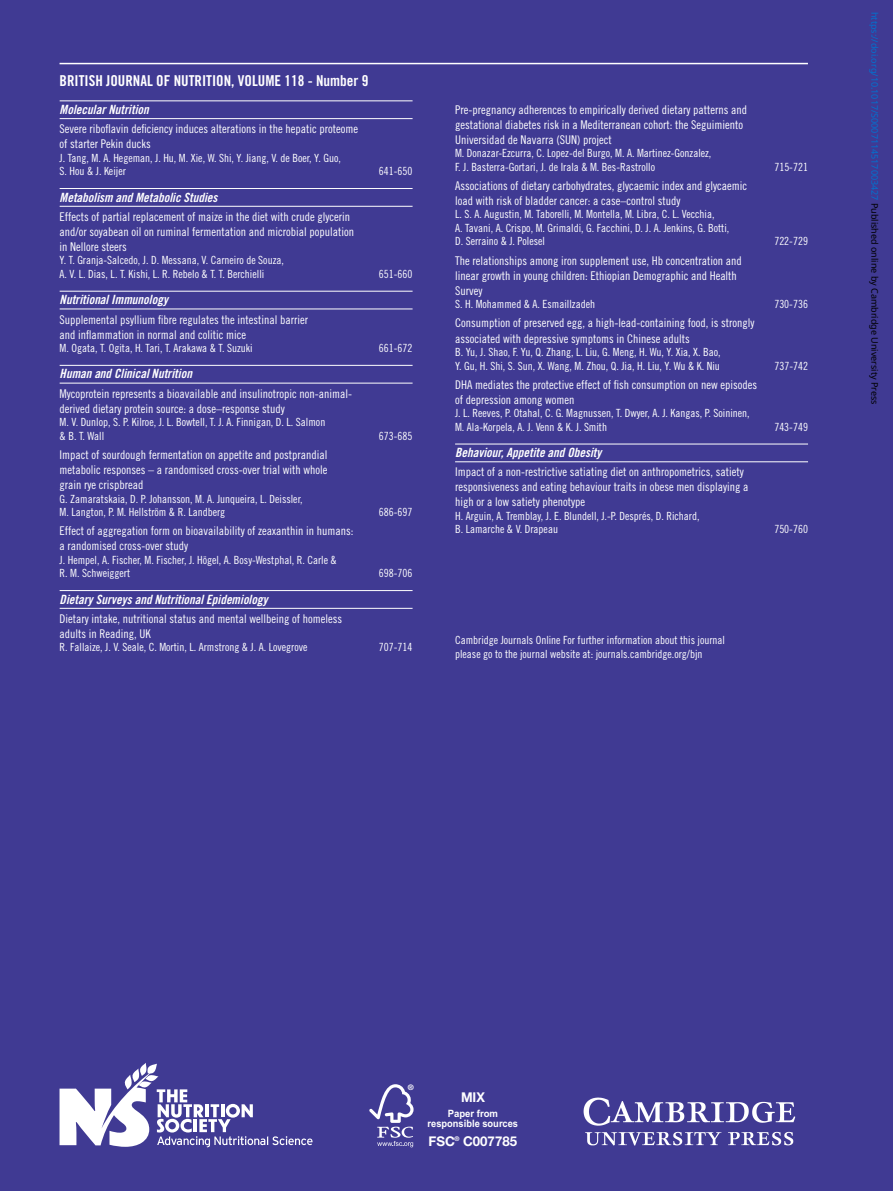
<style>
.page{position:relative;width:893px;height:1191px;background:#403a93}
.page>*{position:absolute;margin:0;border:0;box-sizing:border-box;transform-origin:0 0}
.t1{font:15px "Trade Gothic Bold Cond Twenty";color:#fff}
.t2{font:700 13.5px "Helvetica Neue";color:#fff}
.t3{font:700 13.5px "Helvetica Neue";color:#fff;scale:.95 1}
.t4{font:12.75px "Trade Gothic Bold Cond Twenty Obl";color:#fff}
.t5{font:12px/15px "Trade Gothic Cond Eighteen";color:#fff}
.t6{font:11.25px/13.5px "Trade Gothic Cond Eighteen";color:#fff}
.t7{font:700 10.2px "Arial";color:#fff;scale:.91 1}
.t8{font:700 10.05px "Arial";color:#fff;scale:.95 1}
.t9{font:9px "Noto Sans";color:#0172cf}
.t10{font:700 7.65px "Helvetica Neue";color:#fff}
.s1{color:#000}
.s2{font-size:13.35px}
</style>
<div class="page">
<hr style="left:60px;top:63px;width:748px;height:1px;background:#fff">
<svg style="left:60px;top:1062px;width:253px;height:85px"></svg>
<div style="left:583px;top:1097px;width:212px;height:53px;background:#403a93"></div>
<img style="left:583px;top:1097px;width:212px;height:49px">
<hr style="left:60px;top:100px;width:353px;height:1px;background:#fff">
<hr style="left:60px;top:118px;width:353px;height:1px;background:#fff">
<hr style="left:60px;top:188px;width:353px;height:1px;background:#fff">
<hr style="left:60px;top:206px;width:353px;height:1px;background:#fff">
<hr style="left:60px;top:291px;width:353px;height:1px;background:#fff">
<hr style="left:60px;top:308px;width:353px;height:1px;background:#fff">
<hr style="left:60px;top:365px;width:353px;height:1px;background:#fff">
<hr style="left:60px;top:383px;width:353px;height:1px;background:#fff">
<hr style="left:60px;top:590px;width:353px;height:1px;background:#fff">
<hr style="left:60px;top:608px;width:353px;height:1px;background:#fff">
<hr style="left:455px;top:443px;width:353px;height:1px;background:#fff">
<hr style="left:455px;top:461px;width:353px;height:1px;background:#fff">
<svg style="left:369px;top:1084px;width:45px;height:63px;background:#6763a9"></svg>
<p class="t1" style="left:60px;top:75px;width:311px">BRITISH JOURNAL OF NUTRITION, VOLUME 118 - Number 9</p>
<p class="t4" style="left:60px;top:105px;width:91px">Molecular Nutrition</p>
<p class="t5" style="left:60px;top:122px;width:300px">Severe riboflavin deficiency induces alterations in the hepatic proteome of starter Pekin ducks</p>
<p class="t6" style="left:60px;top:152px;width:283px">J. Tang, M. A. Hegeman, J. Hu, M. Xie, W. Shi, Y. Jiang, V. de Boer, Y. Guo,<br>S. Hou &amp; J. Keijer</p>
<p class="t4" style="left:60px;top:192px;width:159px">Metabolism and Metabolic Studies</p>
<p class="t5" style="left:60px;top:210px;width:296px">Effects of partial replacement of maize in the diet with crude glycerin and/or soyabean oil on ruminal fermentation and microbial population in Nellore steers</p>
<p class="t6" style="left:60px;top:254px;width:226px">Y. T. Granja-Salcedo, J. D. Messana, V. Carneiro de Souza,<br>A. V. L. Dias, L. T. Kishi, L. R. Rebelo &amp; T. T. Berchielli</p>
<p class="t6" style="left:379px;top:165px;width:35px">641-650</p>
<p class="t6" style="left:379px;top:268px;width:35px">651-660</p>
<p class="t4" style="left:60px;top:295px;width:110px">Nutritional Immunology</p>
<p class="t5" style="left:60px;top:313px;width:250px">Supplemental psyllium fibre regulates the intestinal barrier and inflammation in normal and colitic mice</p>
<p class="t6" style="left:60px;top:342px;width:195px">M. Ogata, T. Ogita, H. Tari, T. Arakawa &amp; T. Suzuki</p>
<p class="t6" style="left:379px;top:342px;width:35px">661-672</p>
<p class="t4" style="left:60px;top:369px;width:134px">Human and Clinical Nutrition</p>
<p class="t5" style="left:60px;top:387px;width:294px">Mycoprotein represents a bioavailable and insulinotropic non-animal&shy;derived dietary protein source: a dose–response study</p>
<p class="t6" style="left:60px;top:416px;width:267px">M. V. Dunlop, S. P. Kilroe, J. L. Bowtell, T. J. A. Finnigan, D. L. Salmon &amp; B. T. Wall</p>
<p class="t6" style="left:379px;top:430px;width:35px">673-685</p>
<p class="t5" style="left:60px;top:448px;width:269px;text-align:justify">Impact of sourdough fermentation on appetite and postprandial metabolic responses – a randomised cross-over trial with whole grain rye crispbread</p>
<p class="t6" style="left:60px;top:492px;width:245px">G. Zamaratskaia, D. P. Johansson, M. A. Junqueira, L. Deissler,<br>M. Langton, P. M. Hellström &amp; R. Landberg</p>
<p class="t5" style="left:60px;top:524px;width:295px">Effect of aggregation form on bioavailability of zeaxanthin in humans: a randomised cross-over study</p>
<p class="t6" style="left:60px;top:554px;width:279px">J. Hempel, A. Fischer, M. Fischer, J. Högel, A. Bosy-Westphal, R. Carle &amp;<br>R. M. Schweiggert</p>
<p class="t6" style="left:379px;top:506px;width:35px">686-697</p>
<p class="t6" style="left:379px;top:567px;width:35px">698-706</p>
<p class="t4" style="left:60px;top:594px;width:210px">Dietary Surveys and Nutritional Epidemiology</p>
<p class="t5" style="left:60px;top:612px;width:284px">Dietary intake, nutritional status and mental wellbeing of homeless adults in Reading, UK</p>
<p class="t6" style="left:60px;top:641px;width:249px">R. Fallaize, J. V. Seale, C. Mortin, L. Armstrong &amp; J. A. Lovegrove</p>
<p class="t6" style="left:379px;top:641px;width:35px">707-714</p>
<p class="t5" style="left:455px;top:103px;width:293px">Pre-pregnancy adherences to empirically derived dietary patterns and gestational diabetes risk in a Mediterranean cohort: the Seguimiento<br>Universidad de Navarra (SUN) project</p>
<p class="t6" style="left:455px;top:147px;width:258px">M. Donazar-Ezcurra, C. Lopez-del Burgo, M. A. Martinez-Gonzalez,<br>F. J. Basterra-Gortari, J. de Irala &amp; M. Bes-Rastrollo</p>
<p class="t5" style="left:455px;top:179px;width:293px">Associations of dietary carbohydrates, glycaemic index and glycaemic load with risk of bladder cancer: a case–control study</p>
<p class="t6" style="left:455px;top:209px;width:276px">L. S. A. Augustin, M. Taborelli, M. Montella, M. Libra, C. L. Vecchia,<br>A. Tavani, A. Crispo, M. Grimaldi, G. Facchini, D. J. A. Jenkins, G. Botti,<br>D. Serraino &amp; J. Polesel</p>
<p class="t6" style="left:774px;top:161px;width:35px">715-721</p>
<p class="t6" style="left:774px;top:236px;width:35px">722-729</p>
<p class="t5" style="left:455px;top:254px;width:288px">The relationships among iron supplement use, Hb concentration and linear growth in young children: Ethiopian Demographic and Health<br>Survey</p>
<p class="t6" style="left:455px;top:298px;width:141px">S. H. Mohammed &amp; A. Esmaillzadeh</p>
<p class="t6" style="left:774px;top:298px;width:35px">730-736</p>
<p class="t5" style="left:455px;top:317px;width:301px">Consumption of preserved egg, a high-lead-containing food, is strongly associated with depressive symptoms in Chinese adults</p>
<p class="t6" style="left:455px;top:346px;width:267px">B. Yu, J. Shao, F. Yu, Q. Zhang, L. Liu, G. Meng, H. Wu, Y. Xia, X. Bao,<br>Y. Gu, H. Shi, S. Sun, X. Wang, M. Zhou, Q. Jia, H. Liu, Y. Wu &amp; K. Niu</p>
<p class="t6" style="left:774px;top:360px;width:35px">737-742</p>
<p class="t5" style="left:455px;top:378px;width:303px">DHA mediates the protective effect of fish consumption on new episodes of depression among women</p>
<p class="t6" style="left:455px;top:407px;width:296px">J. L. Reeves, P. Otahal, C. G. Magnussen, T. Dwyer, A. J. Kangas, P. Soininen,<br>M. Ala-Korpela, A. J. Venn &amp; K. J. Smith</p>
<p class="t4" style="left:455px;top:448px;width:148px">Behaviour, Appetite and Obesity</p>
<p class="t5" style="left:455px;top:465px;width:295px">Impact of a non-restrictive satiating diet on anthropometrics, satiety responsiveness and eating behaviour traits in obese men displaying a high or a low satiety phenotype</p>
<p class="t6" style="left:455px;top:510px;width:246px">H. Arguin, A. Tremblay, J. E. Blundell, J.-P. Després, D. Richard,<br>B. Lamarche &amp; V. Drapeau</p>
<p class="t6" style="left:774px;top:421px;width:35px">743-749</p>
<p class="t6" style="left:774px;top:523px;width:35px">750-760</p>
<p class="t6" style="left:455px;top:634px;width:271px">Cambridge Journals Online For further information about this journal please go to the journal website at: journals.cambridge.org/bjn</p>
<p class="t9" style="left:881px;top:12px;width:394px;rotate:90deg">https://doi.org/10.1017/S0007114517003427 <span class="s1">Published online by Cambridge University Press</span></p>
<p class="t10" style="left:408px;top:1084px;width:8px">®</p>
<p class="t3" style="left:461px;top:1092px;width:27px">MIX</p>
<p class="t8" style="left:448px;top:1107px;width:54px">Paper from</p>
<p class="t7" style="left:428px;top:1117px;width:101px">responsible sources</p>
<p class="t2" style="left:428px;top:1136px;width:90px"><span class="s2">FSC</span><sup>®</sup> C007785</p>
</div>
